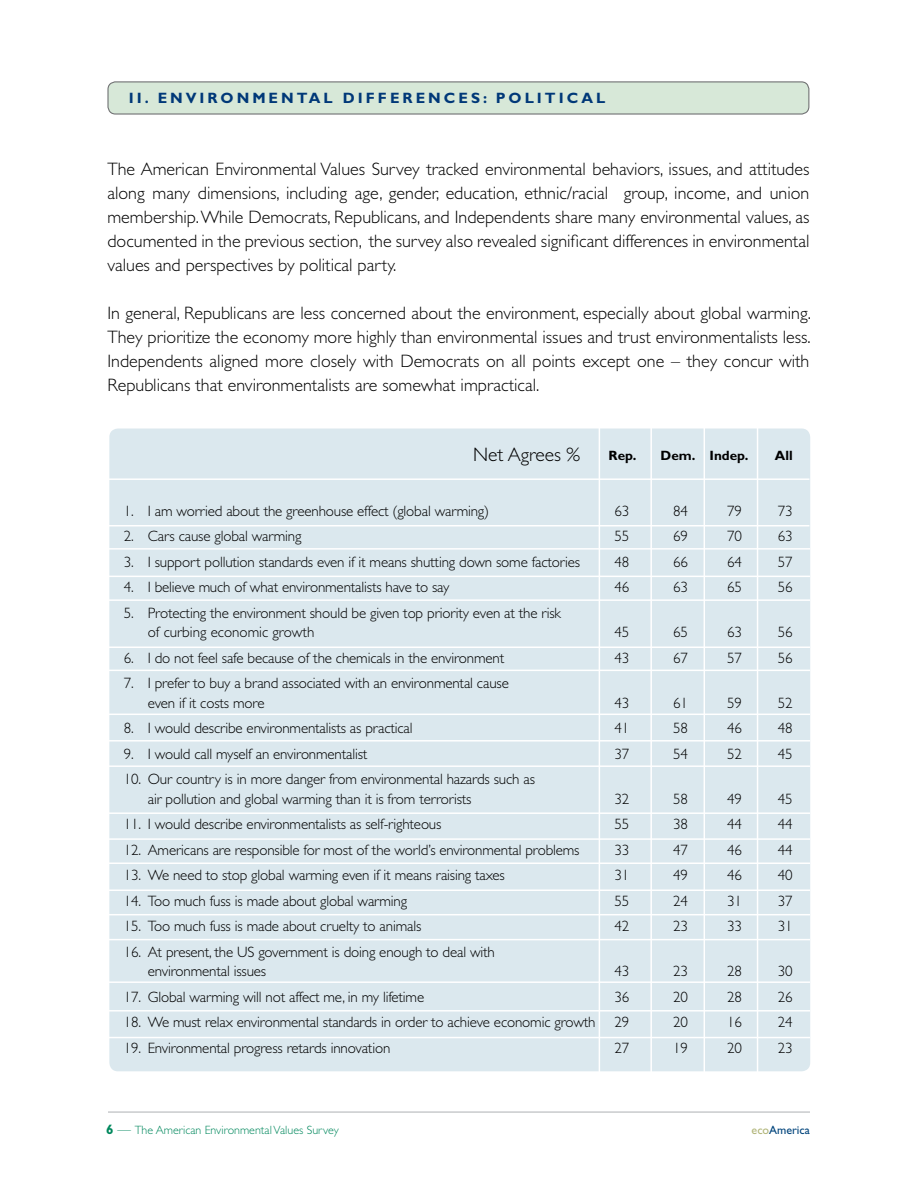
<style>
.page{position:relative;width:918px;height:1188px;background:#fff}
.page>*{position:absolute;margin:0;border:0;box-sizing:border-box;transform-origin:0 0}
.t1{font:300 19.5px "Gill Sans";color:#000}
.t2{font:300 18px/24px "Gill Sans";color:#000;text-align:justify}
.t3{font:300 15px/19.5px "Gill Sans";letter-spacing:-.01em;color:#000}
.t4{font:700 15px "Gill Sans";letter-spacing:.2em;color:#003878}
.t5{font:700 13.5px "Gill Sans";color:#000}
.t6{font:300 12px "Gill Sans";color:#00885d}
.t7{font:12px "Gill Sans";color:#00447c}
.s1{font-weight:700;font-size:13.5px}
.s2{font-size:13.5px}
.s3{color:#b1b579}
</style>
<div class="page">
<hr style="left:108px;top:1111px;width:702px;height:2px;background:#b7b9bc">
<div style="left:109px;top:429px;width:701px;height:642px;background:#d5e4eb;border-radius:9px"></div>
<div style="left:108px;top:82px;width:701px;height:32px;background:#d7e8d8;border-radius:8px"></div>
<div style="left:107px;top:81px;width:702px;height:34px;border:1px solid #58595b;border-radius:8px"></div>
<hr style="left:107px;top:478px;width:702px;height:2px;background:#fff">
<hr style="left:704px;top:422px;width:1px;height:680px;background:#fff">
<hr style="left:757px;top:422px;width:1px;height:680px;background:#fff">
<hr style="left:650px;top:422px;width:2px;height:680px;background:#fff">
<hr style="left:599px;top:422px;width:1px;height:680px;background:#fff">
<hr style="left:107px;top:525px;width:702px;height:1px;background:#fff">
<hr style="left:108px;top:548px;width:702px;height:2px;background:#fff">
<hr style="left:108px;top:576px;width:702px;height:1px;background:#fff">
<hr style="left:108px;top:599px;width:702px;height:2px;background:#fff">
<hr style="left:108px;top:646px;width:702px;height:2px;background:#fff">
<hr style="left:108px;top:670px;width:702px;height:1px;background:#fff">
<hr style="left:108px;top:714px;width:702px;height:1px;background:#fff">
<hr style="left:108px;top:740px;width:702px;height:2px;background:#fff">
<hr style="left:108px;top:765px;width:702px;height:2px;background:#fff">
<hr style="left:108px;top:812px;width:702px;height:2px;background:#fff">
<hr style="left:108px;top:838px;width:702px;height:2px;background:#fff">
<hr style="left:108px;top:862px;width:702px;height:2px;background:#fff">
<hr style="left:108px;top:890px;width:702px;height:1px;background:#fff">
<hr style="left:108px;top:914px;width:702px;height:1px;background:#fff">
<hr style="left:108px;top:939px;width:702px;height:1px;background:#fff">
<hr style="left:108px;top:981px;width:702px;height:2px;background:#fff">
<hr style="left:108px;top:1010px;width:702px;height:2px;background:#fff">
<hr style="left:108px;top:1037px;width:702px;height:1px;background:#fff">
<p class="t4" style="left:129px;top:89px;width:478px">II. ENVIRONMENTAL DIFFERENCES: POLITICAL</p>
<p class="t2" style="left:107px;top:157px;width:704px">The American Environmental Values Survey tracked environmental behaviors, issues, and attitudes along many dimensions, including age, gender, education, ethnic/racial group, income, and union membership.While Democrats, Republicans, and Independents share many environmental values, as documented in the previous section, the survey also revealed significant differences in environmental values and perspectives by political party.</p>
<p class="t2" style="left:107px;top:301px;width:705px">In general, Republicans are less concerned about the environment, especially about global warming.<br>They prioritize the economy more highly than environmental issues and trust environmentalists less.<br>Independents aligned more closely with Democrats on all points except one – they concur with Republicans that environmentalists are somewhat impractical.</p>
<h1 class="t1" style="left:473px;top:443px;width:108px">Net Agrees %</h1>
<p class="t5" style="left:609px;top:448px;width:29px">Rep.</p>
<p class="t5" style="left:661px;top:448px;width:89px">Dem. Indep.</p>
<p class="t5" style="left:775px;top:448px;width:19px">All</p>
<p class="t3" style="left:124px;top:501px;width:367px">1. I am worried about the greenhouse effect (global warming)</p>
<p class="t3" style="left:615px;top:501px;width:16px">63</p>
<p class="t3" style="left:673px;top:501px;width:16px">84</p>
<p class="t3" style="left:727px;top:501px;width:16px">79</p>
<p class="t3" style="left:778px;top:501px;width:16px">73</p>
<p class="t3" style="left:124px;top:526px;width:179px">2. Cars cause global warming</p>
<p class="t3" style="left:615px;top:526px;width:16px">55</p>
<p class="t3" style="left:673px;top:526px;width:16px">69</p>
<p class="t3" style="left:727px;top:526px;width:16px">70</p>
<p class="t3" style="left:778px;top:526px;width:16px">63</p>
<p class="t3" style="left:124px;top:552px;width:458px">3. I support pollution standards even if it means shutting down some factories</p>
<p class="t3" style="left:615px;top:552px;width:16px">48</p>
<p class="t3" style="left:673px;top:552px;width:16px">66</p>
<p class="t3" style="left:727px;top:552px;width:16px">64</p>
<p class="t3" style="left:778px;top:552px;width:16px">57</p>
<p class="t3" style="left:124px;top:577px;width:327px">4. I believe much of what environmentalists have to say</p>
<p class="t3" style="left:615px;top:577px;width:16px">46</p>
<p class="t3" style="left:673px;top:577px;width:16px">63</p>
<p class="t3" style="left:727px;top:577px;width:16px">65</p>
<p class="t3" style="left:778px;top:577px;width:16px">56</p>
<p class="t3" style="left:148px;top:603px;width:415px;text-indent:-24px">5. Protecting the environment should be given top priority even at the risk of curbing economic growth</p>
<p class="t3" style="left:615px;top:622px;width:16px">45</p>
<p class="t3" style="left:673px;top:622px;width:16px">65</p>
<p class="t3" style="left:727px;top:622px;width:16px">63</p>
<p class="t3" style="left:778px;top:622px;width:16px">56</p>
<p class="t3" style="left:124px;top:648px;width:382px">6. I do not feel safe because of the chemicals in the environment</p>
<p class="t3" style="left:615px;top:648px;width:16px">43</p>
<p class="t3" style="left:673px;top:648px;width:16px">67</p>
<p class="t3" style="left:727px;top:648px;width:16px">57</p>
<p class="t3" style="left:778px;top:648px;width:16px">56</p>
<p class="t3" style="left:148px;top:673px;width:363px;text-indent:-24px">7. I prefer to buy a brand associated with an environmental cause even if it costs more</p>
<p class="t3" style="left:615px;top:693px;width:16px">43</p>
<p class="t3" style="left:673px;top:693px;width:16px">61</p>
<p class="t3" style="left:727px;top:693px;width:16px">59</p>
<p class="t3" style="left:778px;top:693px;width:16px">52</p>
<p class="t3" style="left:124px;top:718px;width:290px">8. I would describe environmentalists as practical</p>
<p class="t3" style="left:615px;top:718px;width:16px">41</p>
<p class="t3" style="left:673px;top:718px;width:16px">58</p>
<p class="t3" style="left:727px;top:718px;width:16px">46</p>
<p class="t3" style="left:778px;top:718px;width:16px">48</p>
<p class="t3" style="left:124px;top:744px;width:245px">9. I would call myself an environmentalist</p>
<p class="t3" style="left:615px;top:744px;width:16px">37</p>
<p class="t3" style="left:673px;top:744px;width:16px">54</p>
<p class="t3" style="left:727px;top:744px;width:16px">52</p>
<p class="t3" style="left:778px;top:744px;width:16px">45</p>
<p class="t3" style="left:148px;top:769px;width:389px;text-indent:-24px">10. Our country is in more danger from environmental hazards such as air pollution and global warming than it is from terrorists</p>
<p class="t3" style="left:615px;top:789px;width:16px">32</p>
<p class="t3" style="left:673px;top:789px;width:16px">58</p>
<p class="t3" style="left:727px;top:789px;width:16px">49</p>
<p class="t3" style="left:778px;top:789px;width:16px">45</p>
<p class="t3" style="left:124px;top:814px;width:319px">11. I would describe environmentalists as self-righteous</p>
<p class="t3" style="left:615px;top:814px;width:16px">55</p>
<p class="t3" style="left:673px;top:814px;width:16px">38</p>
<p class="t3" style="left:727px;top:814px;width:16px">44</p>
<p class="t3" style="left:778px;top:814px;width:16px">44</p>
<p class="t3" style="left:124px;top:840px;width:457px">12. Americans are responsible for most of the world’s environmental problems</p>
<p class="t3" style="left:615px;top:840px;width:16px">33</p>
<p class="t3" style="left:673px;top:840px;width:16px">47</p>
<p class="t3" style="left:727px;top:840px;width:16px">46</p>
<p class="t3" style="left:778px;top:840px;width:16px">44</p>
<p class="t3" style="left:124px;top:865px;width:383px">13. We need to stop global warming even if it means raising taxes</p>
<p class="t3" style="left:615px;top:865px;width:16px">31</p>
<p class="t3" style="left:673px;top:865px;width:16px">49</p>
<p class="t3" style="left:727px;top:865px;width:16px">46</p>
<p class="t3" style="left:778px;top:865px;width:16px">40</p>
<p class="t3" style="left:124px;top:891px;width:285px">14. Too much fuss is made about global warming</p>
<p class="t3" style="left:615px;top:891px;width:16px">55</p>
<p class="t3" style="left:673px;top:891px;width:16px">24</p>
<p class="t3" style="left:727px;top:891px;width:16px">31</p>
<p class="t3" style="left:778px;top:891px;width:16px">37</p>
<p class="t3" style="left:124px;top:916px;width:299px">15. Too much fuss is made about cruelty to animals</p>
<p class="t3" style="left:615px;top:916px;width:16px">42</p>
<p class="t3" style="left:673px;top:916px;width:16px">23</p>
<p class="t3" style="left:727px;top:916px;width:16px">33</p>
<p class="t3" style="left:778px;top:916px;width:16px">31</p>
<p class="t3" style="left:148px;top:942px;width:349px;text-indent:-24px">16. At present, the US government is doing enough to deal with environmental issues</p>
<p class="t3" style="left:615px;top:961px;width:16px">43</p>
<p class="t3" style="left:673px;top:961px;width:16px">23</p>
<p class="t3" style="left:727px;top:961px;width:16px">28</p>
<p class="t3" style="left:778px;top:961px;width:16px">30</p>
<p class="t3" style="left:124px;top:987px;width:302px">17. Global warming will not affect me, in my lifetime</p>
<p class="t3" style="left:615px;top:987px;width:16px">36</p>
<p class="t3" style="left:673px;top:987px;width:16px">20</p>
<p class="t3" style="left:727px;top:987px;width:16px">28</p>
<p class="t3" style="left:778px;top:987px;width:16px">26</p>
<p class="t3" style="left:124px;top:1012px;width:473px">18. We must relax environmental standards in order to achieve economic growth</p>
<p class="t3" style="left:615px;top:1012px;width:16px">29</p>
<p class="t3" style="left:673px;top:1012px;width:16px">20</p>
<p class="t3" style="left:727px;top:1012px;width:16px">16</p>
<p class="t3" style="left:778px;top:1012px;width:16px">24</p>
<p class="t3" style="left:124px;top:1038px;width:268px">19. Environmental progress retards innovation</p>
<p class="t3" style="left:615px;top:1038px;width:16px">27</p>
<p class="t3" style="left:673px;top:1038px;width:16px">19</p>
<p class="t3" style="left:727px;top:1038px;width:16px">20</p>
<p class="t3" style="left:778px;top:1038px;width:16px">23</p>
<p class="t6" style="left:106px;top:1123px;width:234px"><span class="s1">6</span> <span class="s2">—</span> The American Environmental Values Survey</p>
<p class="t7" style="left:752px;top:1123px;width:60px"><span class="s3">eco</span>America</p>
</div>
